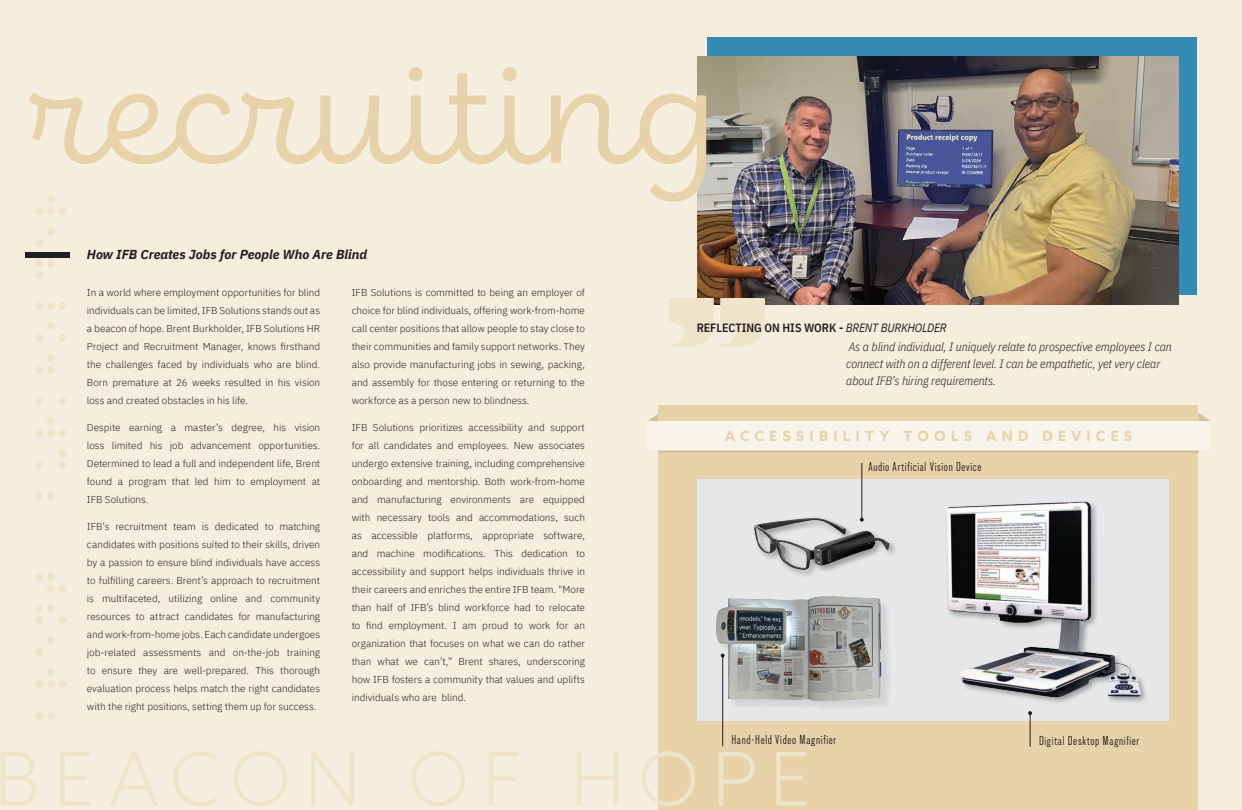
<style>
.page{position:relative;width:1242px;height:810px;background:#f5eddd}
.page>*{position:absolute;margin:0;border:0;box-sizing:border-box;transform-origin:0 0}
.t1{font:300 153.7px "Eldwin Script";letter-spacing:-.005em;color:#e7d2a9}
.t2{font:700 14px "Azo Sans";letter-spacing:.38em;color:#e7d2a9}
.t3{font:300 condensed 13px "Lorimer No 2";letter-spacing:.05em;color:#231f20}
.t4{font:italic 700 13px "IBM Plex Sans";color:#231f20}
.t5{font:italic 300 12px/17px "IBM Plex Sans Cond";letter-spacing:-.01em;color:#231f20}
.t6{font:600 12px "IBM Plex Sans Cond";letter-spacing:-.005em;color:#231f20}
.t7{font:300 10px/18px "IBM Plex Sans";color:#231f20;text-align:justify}
.s1{font-weight:400;font-style:italic}
</style>
<div class="page">
<svg style="left:647px;top:414px;width:11px;height:8px"></svg>
<div style="left:658px;top:406px;width:540px;height:404px;background:#e7d2a9"></div>
<div style="left:697px;top:479px;width:471px;height:242px;background:#e6e7e9"></div>
<div style="left:25px;top:252px;width:44px;height:5px;background:#231f20"></div>
<div style="left:707px;top:37px;width:490px;height:258px;background:#3589b5"></div>
<img style="left:697px;top:56px;width:482px;height:249px">
<svg style="left:669px;top:298px;width:96px;height:48px"></svg>
<img style="left:716px;top:596px;width:172px;height:111px">
<hr style="left:722px;top:656px;width:1px;height:90px;background:#231f20">
<svg style="left:721px;top:654px;width:4px;height:4px"></svg>
<img style="left:754px;top:499px;width:141px;height:77px">
<img style="left:946px;top:501px;width:200px;height:216px">
<hr style="left:1030px;top:713px;width:1px;height:34px;background:#231f20">
<svg style="left:1028px;top:711px;width:4px;height:4px"></svg>
<hr style="left:861px;top:463px;width:1px;height:57px;background:#231f20">
<svg style="left:860px;top:518px;width:4px;height:4px"></svg>
<svg style="left:1199px;top:413px;width:12px;height:9px"></svg>
<div style="left:647px;top:422px;width:564px;height:28px;background:#f8f4eb"></div>
<hr style="left:659px;top:451px;width:540px;height:2px;background:#d2bf9c">
<h1 class="t1" style="left:28px;top:29px;width:689px">recruiting</h1>
<h3 class="t4" style="left:87px;top:244px;width:282px">How IFB Creates Jobs for People Who Are Blind</h3>
<p class="t7" style="left:87px;top:283px;width:235px">In a world where employment opportunities for blind individuals can be limited, IFB Solutions stands out as a beacon of hope. Brent Burkholder, IFB Solutions HR Project and Recruitment Manager, knows firsthand the challenges faced by individuals who are blind.<br>Born premature at 26 weeks resulted in his vision loss and created obstacles in his life.</p>
<p class="t7" style="left:87px;top:418px;width:235px">Despite earning a master’s degree, his vision loss limited his job advancement opportunities.<br>Determined to lead a full and independent life, Brent found a program that led him to employment at IFB Solutions.</p>
<p class="t7" style="left:87px;top:517px;width:235px">IFB’s recruitment team is dedicated to matching candidates with positions suited to their skills, driven by a passion to ensure blind individuals have access to fulfilling careers. Brent’s approach to recruitment is multifaceted, utilizing online and community resources to attract candidates for manufacturing and work-from-home jobs. Each candidate undergoes job-related assessments and on-the-job training to ensure they are well-prepared. This thorough evaluation process helps match the right candidates with the right positions, setting them up for success.</p>
<p class="t7" style="left:352px;top:283px;width:235px">IFB Solutions is committed to being an employer of choice for blind individuals, offering work-from-home call center positions that allow people to stay close to their communities and family support networks. They also provide manufacturing jobs in sewing, packing, and assembly for those entering or returning to the workforce as a person new to blindness.</p>
<p class="t7" style="left:352px;top:418px;width:235px">IFB Solutions prioritizes accessibility and support for all candidates and employees. New associates undergo extensive training, including comprehensive onboarding and mentorship. Both work-from-home and manufacturing environments are equipped with necessary tools and accommodations, such as accessible platforms, appropriate software, and machine modifications. This dedication to accessibility and support helps individuals thrive in their careers and enriches the entire IFB team. "More than half of IFB’s blind workforce had to relocate to find employment. I am proud to work for an organization that focuses on what we can do rather than what we can’t,” Brent shares, underscoring how IFB fosters a community that values and uplifts individuals who are blind.</p>
<p class="t6" style="left:697px;top:318px;width:252px">REFLECTING ON HIS WORK - <span class="s1">BRENT BURKHOLDER</span></p>
<p class="t5" style="left:846px;top:338px;width:327px">As a blind individual, I uniquely relate to prospective employees I can connect with on a different level. I can be empathetic, yet very clear about IFB’s hiring requirements.</p>
<h2 class="t2" style="left:725px;top:427px;width:409px">ACCESSIBILITY TOOLS AND DEVICES</h2>
<h3 class="t3" style="left:868px;top:460px;width:115px">Audio Artificial Vision Device</h3>
<h3 class="t3" style="left:731px;top:733px;width:106px">Hand-Held Video Magnifier</h3>
<h3 class="t3" style="left:1039px;top:734px;width:102px">Digital Desktop Magnifier</h3>
</div>
